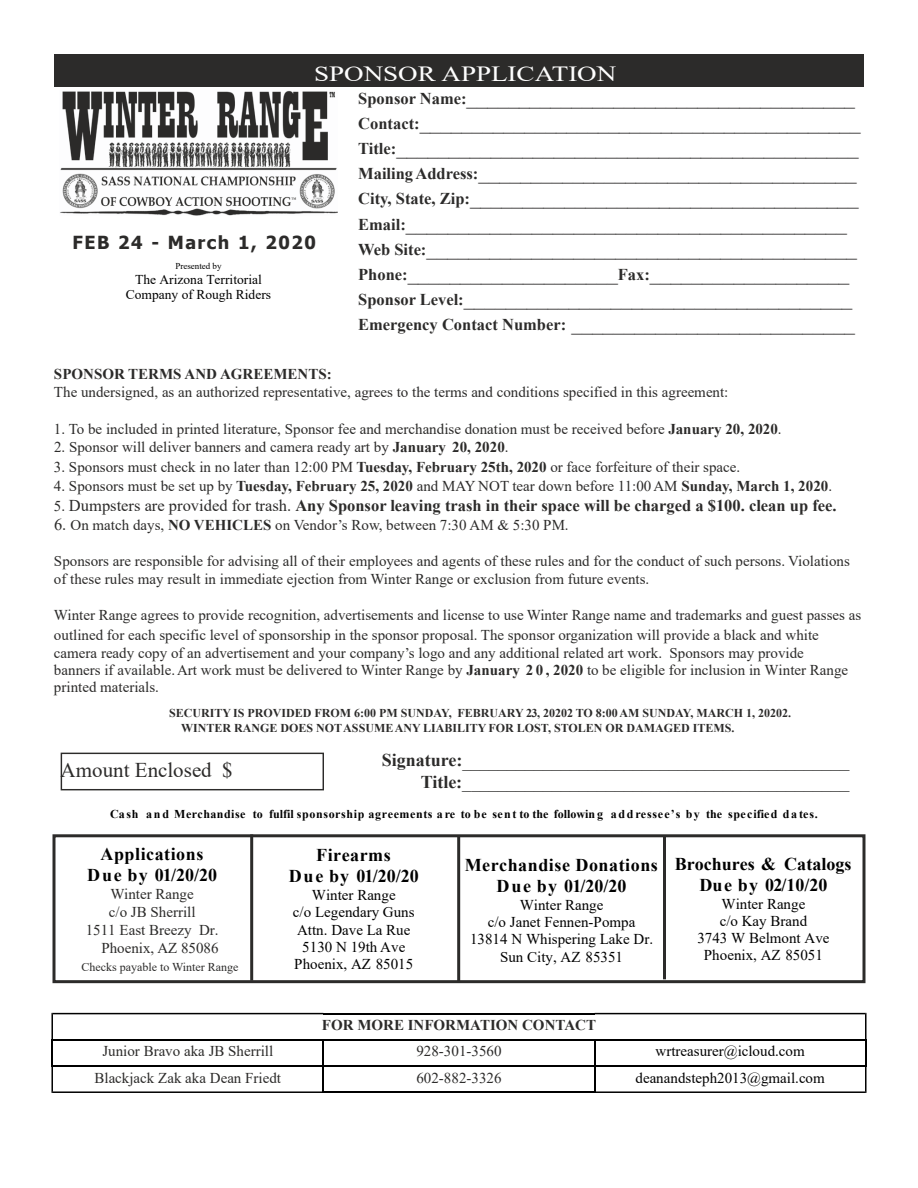
<style>
.page{position:relative;width:918px;height:1188px;background:#fff}
.page>*{position:absolute;margin:0;border:0;box-sizing:border-box;transform-origin:0 0}
.t1{font:21.6px "Times New Roman";color:#fefefe;scale:1.25 1}
.t2{font:21px/25.2px "Times New Roman";color:#2c2b2a}
.t3{font:18px/21.6px "Times New Roman";color:#2c2b2a;text-align:right}
.t4{font:700 18px/20.7px "Times New Roman";letter-spacing:.03em;color:#000;text-align:center}
.t5{font:700 18px/20.7px "Times New Roman";color:#000;text-align:center}
.t6{font:700 18px "Tahoma";letter-spacing:.085em;color:#2c2b2a}
.t7{font:700 16.5px "Times New Roman";color:#2c2b2a}
.t8{font:15px/17.2px "Times New Roman";color:#2c2b2a}
.t9{font:15px/17.2px "Times New Roman";color:#000;text-align:center}
.t10{font:700 15px "Times New Roman";color:#2c2b2a}
.t11{font:13.5px/15.5px "Times New Roman";color:#000;text-align:center}
.t12{font:700 12px/14.4px "Times New Roman";color:#2c2b2a}
.t13{font:700 12px "Times New Roman";letter-spacing:.05em;color:#000}
.t14{font:12px "Times New Roman";color:#2c2b2a}
.t15{font:9px "Times New Roman";color:#000}
.s1{font-weight:700;font-size:16.5px}
.s2{font-weight:700}
.s3{font-weight:400;font-size:15px}
.s4{font-weight:400}
.s5{font-size:16.5px}
</style>
<div class="page">
<div style="left:54px;top:54px;width:810px;height:32px;background:#2c2b2a"></div>
<div style="left:52px;top:834px;width:813px;height:149px;border:3px solid #2c2b2a"></div>
<hr style="left:250px;top:834px;width:3px;height:147px;background:#2c2b2a">
<hr style="left:457px;top:836px;width:3px;height:147px;background:#2c2b2a">
<hr style="left:663px;top:835px;width:3px;height:144px;background:#2c2b2a">
<div style="left:61px;top:753px;width:263px;height:37px;border:1px solid #2c2b2a"></div>
<img style="left:60px;top:91px;width:278px;height:125px">
<hr style="left:323px;top:1013px;width:272px;height:1px;background:#000">
<hr style="left:323px;top:1039px;width:272px;height:2px;background:#000">
<hr style="left:323px;top:1065px;width:272px;height:2px;background:#000">
<hr style="left:323px;top:1091px;width:272px;height:2px;background:#000">
<svg style="left:51px;top:1013px;width:273px;height:80px"></svg>
<svg style="left:594px;top:1013px;width:273px;height:80px"></svg>
<h1 class="t1" style="left:314px;top:66px;width:243px">SPONSOR APPLICATION</h1>
<p class="t2" style="left:358px;top:86px;width:504px"><span class="s1">Sponsor Name:</span>_____________________________________ <span class="s1">Contact:</span>__________________________________________ <span class="s1">Title:</span>____________________________________________ <span class="s1">Mailing Address:</span>____________________________________ <span class="s1">City, State, Zip:</span>_____________________________________ <span class="s1">Email:</span>__________________________________________ <span class="s1">Web Site:</span>_________________________________________ <span class="s1">Phone:</span>____________________<span class="s1">Fax:</span>___________________ <span class="s1">Sponsor Level:</span>_____________________________________ <span class="s1">Emergency Contact Number:</span> ___________________________</p>
<p class="t10" style="left:54px;top:368px;width:279px">SPONSOR TERMS AND AGREEMENTS:</p>
<p class="t8" style="left:54px;top:384px;width:676px">The undersigned, as an authorized representative, agrees to the terms and conditions specified in this agreement:</p>
<p class="t8" style="left:54px;top:422px;width:729px">1. To be included in printed literature, Sponsor fee and merchandise donation must be received before <span class="s2">January 20, 2020</span>.</p>
<p class="t8" style="left:54px;top:440px;width:456px">2. Sponsor will deliver banners and camera ready art by <span class="s2">January 20, 2020</span>.</p>
<p class="t8" style="left:54px;top:459px;width:688px">3. Sponsors must check in no later than 12:00 PM <span class="s2">Tuesday, February 25th, 2020</span> or face forfeiture of their space.</p>
<p class="t8" style="left:54px;top:479px;width:780px">4. Sponsors must be set up by <span class="s2">Tuesday, February 25, 2020</span> and MAY NOT tear down before 11:00 AM <span class="s2">Sunday, March 1, 2020</span>.</p>
<p class="t7" style="left:54px;top:499px;width:784px"><span class="s3">5.</span> <span class="s4">Dumpsters are provided for trash.</span> Any Sponsor leaving trash in their space will be charged a $100. clean up fee.</p>
<p class="t8" style="left:54px;top:518px;width:516px"><span class="s5">6.</span> On match days, <span class="s2">NO VEHICLES</span> on Vendor’s Row, between 7:30 AM &amp; 5:30 PM.</p>
<p class="t8" style="left:54px;top:554px;width:797px;line-height:18px">Sponsors are responsible for advising all of their employees and agents of these rules and for the conduct of such persons. Violations of these rules may result in immediate ejection from Winter Range or exclusion from future events.</p>
<p class="t8" style="left:54px;top:606px;width:809px;line-height:20.2px">Winter Range agrees to provide recognition, advertisements and license to use Winter Range name and trademarks and guest passes as outlined for each specific level of sponsorship in the sponsor proposal. The sponsor organization will provide a black and white</p>
<p class="t8" style="left:54px;top:645px;width:796px">camera ready copy of an advertisement and your company’s logo and any additional related art work. Sponsors may provide banners if available. Art work must be delivered to Winter Range by <span class="s2">January 2 0 , 2020</span> to be eligible for inclusion in Winter Range printed materials.</p>
<p class="t12" style="left:181px;top:707px;width:612px;text-indent:-12px">SECURITY IS PROVIDED FROM 6:00 PM SUNDAY, FEBRUARY 23, 20202 TO 8:00 AM SUNDAY, MARCH 1, 20202.<br>WINTER RANGE DOES NOT ASSUME ANY LIABILITY FOR LOST, STOLEN OR DAMAGED ITEMS.</p>
<p class="t3" style="left:382px;top:752px;width:469px"><span class="s2">Signature:</span>___________________________________________<br><span class="s2">Title:</span>___________________________________________</p>
<p class="t13" style="left:110px;top:810px;width:709px">Cash and Merchandise to fulfil sponsorship agreements are to be sent to the following addressee’s by the specified dates.</p>
<p class="t4" style="left:87px;top:845px;width:131px">Applications<br>Due by 01/20/20</p>
<p class="t8" style="left:111px;top:886px;width:85px">Winter Range</p>
<p class="t8" style="left:109px;top:904px;width:88px">c/o JB Sherrill</p>
<p class="t8" style="left:86px;top:922px;width:134px">1511 East Breezy Dr.</p>
<p class="t8" style="left:101px;top:940px;width:119px">Phoenix, AZ 85086</p>
<p class="t14" style="left:82px;top:962px;width:159px">Checks payable to Winter Range</p>
<p class="t6" style="left:73px;top:235px;width:245px">FEB 24 - March 1, 2020</p>
<p class="t15" style="left:175px;top:263px;width:48px">Presented by</p>
<p class="t11" style="left:126px;top:273px;width:147px">The Arizona Territorial<br>Company of Rough Riders</p>
<h2 class="t2" style="left:61px;top:759px;width:174px">Amount Enclosed $</h2>
<p class="t4" style="left:289px;top:847px;width:131px">Firearms<br>Due by 01/20/20</p>
<p class="t9" style="left:293px;top:888px;width:123px">Winter Range<br>c/o Legendary Guns<br>Attn. Dave La Rue<br>5130 N 19th Ave<br>Phoenix, AZ 85015</p>
<p class="t5" style="left:675px;top:856px;width:178px">Brochures &amp; Catalogs<br>Due by 02/10/20</p>
<p class="t9" style="left:697px;top:897px;width:134px">Winter Range<br>c/o Kay Brand<br>3743 W Belmont Ave<br>Phoenix, AZ 85051</p>
<p class="t4" style="left:465px;top:857px;width:195px">Merchandise Donations<br>Due by 01/20/20</p>
<p class="t9" style="left:470px;top:898px;width:185px">Winter Range<br>c/o Janet Fennen-Pompa<br>13814 N Whispering Lake Dr.<br>Sun City, AZ 85351</p>
<p class="t10" style="left:322px;top:1020px;width:276px">FOR MORE INFORMATION CONTACT</p>
<p class="t8" style="left:102px;top:1044px;width:172px">Junior Bravo aka JB Sherrill</p>
<p class="t8" style="left:416px;top:1044px;width:87px">928-301-3560</p>
<p class="t9" style="left:656px;top:1044px;width:151px">wrtreasurer@icloud.com</p>
<p class="t8" style="left:95px;top:1070px;width:188px">Blackjack Zak aka Dean Friedt</p>
<p class="t8" style="left:416px;top:1070px;width:87px">602-882-3326</p>
<p class="t9" style="left:636px;top:1070px;width:191px">deanandsteph2013@gmail.com</p>
</div>
